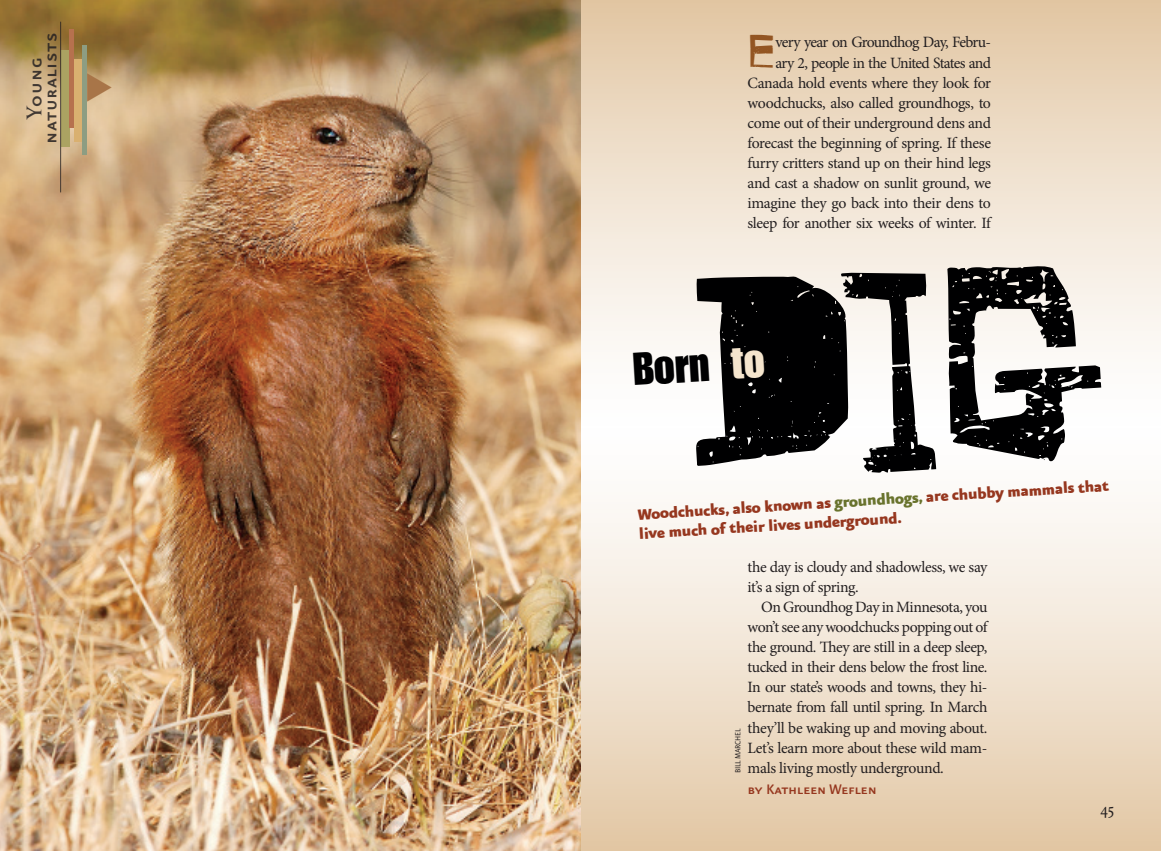
<style>
.page{position:relative;width:1161px;height:851px;background:#fff}
.page>*{position:absolute;margin:0;border:0;box-sizing:border-box;transform-origin:0 0}
.t1{font:46.05px "HVD Rowdy";color:#935522}
.t2{font:45px "Impact LT Std";color:#000001}
.t3{font:500 21.75px "Eureka Sans OT";letter-spacing:.03em;color:#231f20}
.t4{font:900 18px/19px "Eureka Sans OT";color:#96371f}
.t5{font:18px "Minion Pro";color:#231f20;scale:.9 1}
.t6{font:500 16.5px "Eureka Sans OT";letter-spacing:-.02em;color:#96371f}
.t7{font:15.75px/20.1px "Minion Pro";letter-spacing:-.025em;color:#231f20;text-align:right}
.t8{font:9px "Eureka Sans OT";letter-spacing:-.03em;color:#231f20}
.s1{font-family:"Trajan Pro";font-weight:700;font-size:19.65px}
.s2{color:#f5e5cd}
.s3{color:#69732d}
</style>
<div class="page">
<div style="left:580px;top:418px;width:581px;height:432px;background:linear-gradient(to bottom,#fff,#e4c9a8)"></div>
<div style="left:580px;top:0;width:581px;height:434px;background:linear-gradient(to bottom,#e3c9a7,#fff)"></div>
<img style="left:0;top:0;width:580px;height:850px">
<div style="left:61px;top:50px;width:8px;height:97px;background:#aba362"></div>
<div style="left:74px;top:59px;width:9px;height:83px;background:#d9b070"></div>
<hr style="left:60px;top:22px;width:1px;height:170px;background:#231f20">
<hr style="left:83px;top:45px;width:4px;height:109px;background:#8d9d82">
<div style="left:69px;top:29px;width:5px;height:99px;background:#b6714e"></div>
<svg style="left:87px;top:74px;width:25px;height:28px"></svg>
<svg style="left:685px;top:259px;width:421px;height:215px"></svg>
<h3 class="t3" style="left:39px;top:144px;width:112px;rotate:-90deg">naturalists</h3>
<h3 class="t3" style="left:24px;top:119px;width:63px;rotate:-90deg"><span class="s1">Y</span>oung</h3>
<p class="t1" style="left:748px;top:28px;width:29px">E</p>
<p class="t7" style="left:748px;top:32px;width:245px">very year on Groundhog Day, Febru-<br>ary 2, people in the United States and Canada hold events where they look for woodchucks, also called groundhogs, to come out of their underground dens and forecast the beginning of spring. If these furry critters stand up on their hind legs and cast a shadow on sunlit ground, we imagine they go back into their dens to sleep for another six weeks of winter. If</p>
<h1 class="t2" style="left:631px;top:343px;width:133px;rotate:-4deg">Born <span class="s2">to</span></h1>
<p class="t4" style="left:637px;top:506px;width:474px;rotate:-4deg">Woodchucks, also known as <span class="s3">groundhogs,</span> are chubby mammals that live much of their lives underground.</p>
<p class="t7" style="left:748px;top:556px;width:241px">the day is cloudy and shadowless, we say</p>
<p class="t7" style="left:748px;top:576px;width:113px">it’s a sign of spring.</p>
<p class="t7" style="left:761px;top:597px;width:228px">On Groundhog Day in Minnesota, you</p>
<p class="t7" style="left:748px;top:617px;width:241px">won’t see any woodchucks popping out of</p>
<p class="t7" style="left:748px;top:637px;width:241px">the ground. They are still in a deep sleep,</p>
<p class="t7" style="left:748px;top:657px;width:241px">tucked in their dens below the frost line.</p>
<p class="t7" style="left:748px;top:677px;width:241px">In our state’s woods and towns, they hi-</p>
<p class="t7" style="left:748px;top:697px;width:241px">bernate from fall until spring. In March</p>
<p class="t7" style="left:748px;top:717px;width:241px">they’ll be waking up and moving about.</p>
<p class="t7" style="left:748px;top:737px;width:241px">Let’s learn more about these wild mam-</p>
<p class="t8" style="left:733px;top:773px;width:46px;rotate:-90deg">BILL MARCHEL</p>
<p class="t7" style="left:748px;top:757px;width:198px">mals living mostly underground.</p>
<p class="t6" style="left:748px;top:780px;width:131px">by Kathleen Weflen</p>
<p class="t5" style="left:1100px;top:796px;width:18px">45</p>
</div>
